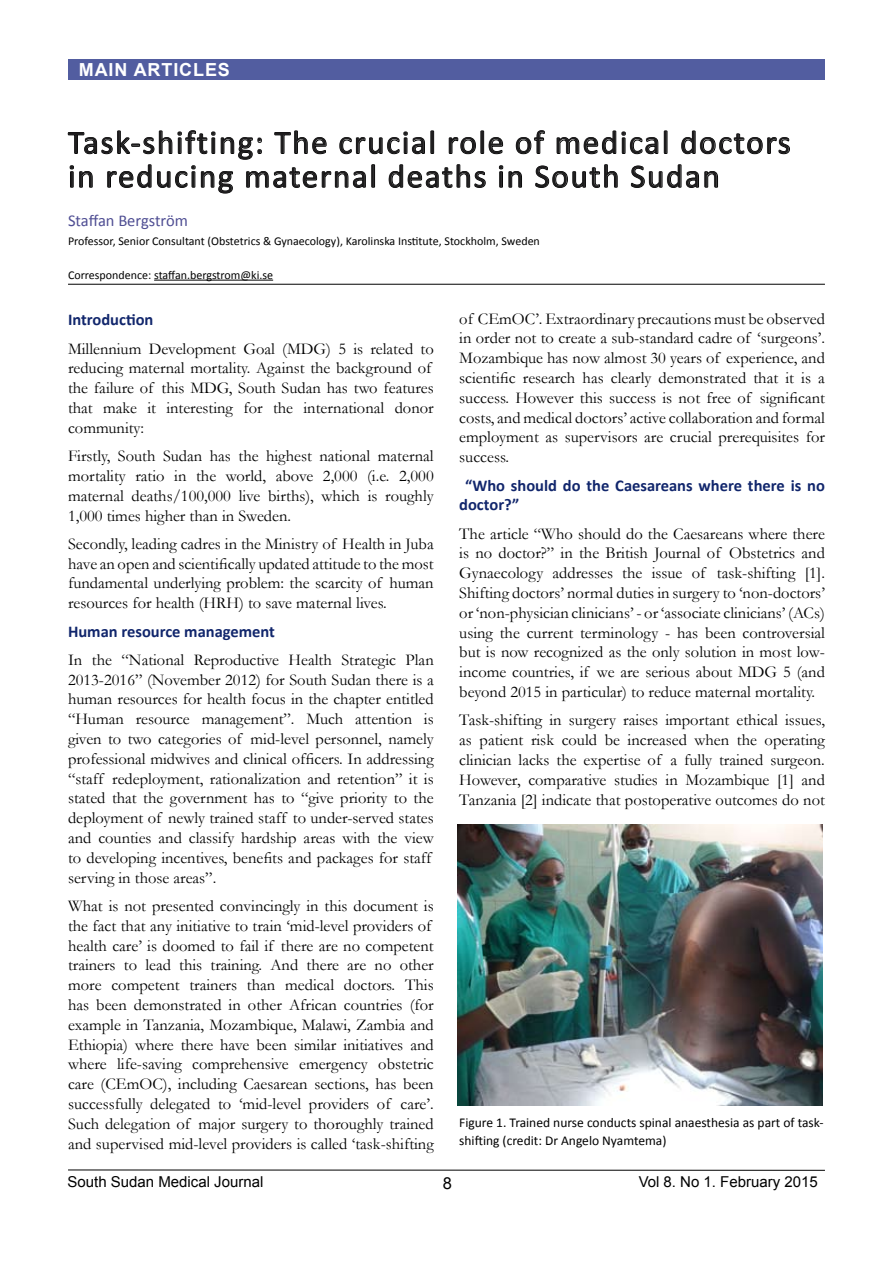
<style>
.page{position:relative;width:893px;height:1263px;background:#fff}
.page>*{position:absolute;margin:0;border:0;box-sizing:border-box;transform-origin:0 0}
.t1{font:33px/33.8px "Calibri";letter-spacing:.05em;color:#1d1c1d}
.t2{font:700 18px "Arial";letter-spacing:.05em;color:#fff}
.t3{font:16.5px/19.8px "Garamond";color:#000;text-align:justify}
.t4{font:700 16.5px/19.8px "Calibri";color:#11266c}
.t5{font:16.5px "Calibri";color:#4f4e93}
.t6{font:16.5px "Arial";color:#000}
.t7{font:15px "Arial";color:#000}
.t8{font:13.5px/18px "Calibri";color:#000}
.t9{font:12px "Calibri";color:#000}
</style>
<div class="page">
<hr style="left:68px;top:1169px;width:757px;height:2px;background:#000">
<div style="left:68px;top:60px;width:757px;height:20px;background:#525da0"></div>
<hr style="left:154px;top:280px;width:119px;height:1px;background:#000">
<svg style="left:68px;top:130px;width:722px;height:64px"></svg>
<hr style="left:68px;top:284px;width:757px;height:1px;background:#000">
<img style="left:457px;top:825px;width:365px;height:281px">
<p class="t2" style="left:79px;top:57px;width:153px">MAIN ARTICLES</p>
<h1 class="t1" style="left:68px;top:124px;width:724px">Task-shifting: The crucial role of medical doctors in reducing maternal deaths in South Sudan</h1>
<p class="t5" style="left:68px;top:210px;width:121px">Staffan Bergström</p>
<p class="t9" style="left:68px;top:233px;width:473px">Professor, Senior Consultant (Obstetrics &amp; Gynaecology), Karolinska Institute, Stockholm, Sweden</p>
<p class="t9" style="left:68px;top:267px;width:207px">Correspondence: staffan.bergstrom@ki.se</p>
<p class="t4" style="left:68px;top:309px;width:87px">Introduction</p>
<p class="t3" style="left:68px;top:338px;width:367px;text-align:left">Millennium Development Goal (MDG) 5 is related to reducing maternal mortality. Against the background of the failure of this MDG, South Sudan has two features that make it interesting for the international donor community:</p>
<p class="t3" style="left:68px;top:446px;width:367px">Firstly, South Sudan has the highest national maternal mortality ratio in the world, above 2,000 (i.e. 2,000 maternal deaths/100,000 live births), which is roughly 1,000 times higher than in Sweden.</p>
<p class="t3" style="left:68px;top:533px;width:367px">Secondly, leading cadres in the Ministry of Health in Juba have an open and scientifically updated attitude to the most fundamental underlying problem: the scarcity of human resources for health (HRH) to save maternal lives.</p>
<p class="t4" style="left:68px;top:620px;width:208px">Human resource management</p>
<p class="t3" style="left:68px;top:649px;width:367px;text-align:left">In the “National Reproductive Health Strategic Plan 2013-2016” (November 2012) for South Sudan there is a human resources for health focus in the chapter entitled “Human resource management”. Much attention is given to two categories of mid-level personnel, namely professional midwives and clinical officers. In addressing “staff redeployment, rationalization and retention” it is stated that the government has to “give priority to the deployment of newly trained staff to under-served states and counties and classify hardship areas with the view to developing incentives, benefits and packages for staff serving in those areas”.</p>
<p class="t3" style="left:68px;top:895px;width:367px;text-align:left">What is not presented convincingly in this document is the fact that any initiative to train ‘mid-level providers of health care’ is doomed to fail if there are no competent trainers to lead this training. And there are no other more competent trainers than medical doctors. This has been demonstrated in other African countries (for example in Tanzania, Mozambique, Malawi, Zambia and Ethiopia) where there have been similar initiatives and where life-saving comprehensive emergency obstetric care (CEmOC), including Caesarean sections, has been successfully delegated to ‘mid-level providers of care’.<br>Such delegation of major surgery to thoroughly trained and supervised mid-level providers is called ‘task-shifting</p>
<p class="t3" style="left:459px;top:308px;width:367px">of CEmOC’. Extraordinary precautions must be observed in order not to create a sub-standard cadre of ‘surgeons’.<br>Mozambique has now almost 30 years of experience, and scientific research has clearly demonstrated that it is a success. However this success is not free of significant costs, and medical doctors’ active collaboration and formal employment as supervisors are crucial prerequisites for success.</p>
<p class="t4" style="left:459px;top:474px;width:367px;text-indent:6px">“Who should do the Caesareans where there is no doctor?”</p>
<p class="t3" style="left:459px;top:523px;width:367px">The article “Who should do the Caesareans where there is no doctor?” in the British Journal of Obstetrics and Gynaecology addresses the issue of task-shifting [1].<br>Shifting doctors’ normal duties in surgery to ‘non-doctors’ or ‘non-physician clinicians’ - or ‘associate clinicians’ (ACs) using the current terminology - has been controversial but is now recognized as the only solution in most low&shy;income countries, if we are serious about MDG 5 (and beyond 2015 in particular) to reduce maternal mortality.</p>
<p class="t3" style="left:459px;top:710px;width:367px">Task-shifting in surgery raises important ethical issues, as patient risk could be increased when the operating clinician lacks the expertise of a fully trained surgeon.<br>However, comparative studies in Mozambique [1] and Tanzania [2] indicate that postoperative outcomes do not</p>
<p class="t8" style="left:459px;top:1112px;width:366px">Figure 1. Trained nurse conducts spinal anaesthesia as part of task&shy;shifting (credit: Dr Angelo Nyamtema)</p>
<p class="t7" style="left:68px;top:1172px;width:197px">South Sudan Medical Journal</p>
<p class="t7" style="left:639px;top:1172px;width:181px">Vol 8. No 1. February 2015</p>
<p class="t6" style="left:443px;top:1172px;width:11px">8</p>
</div>
